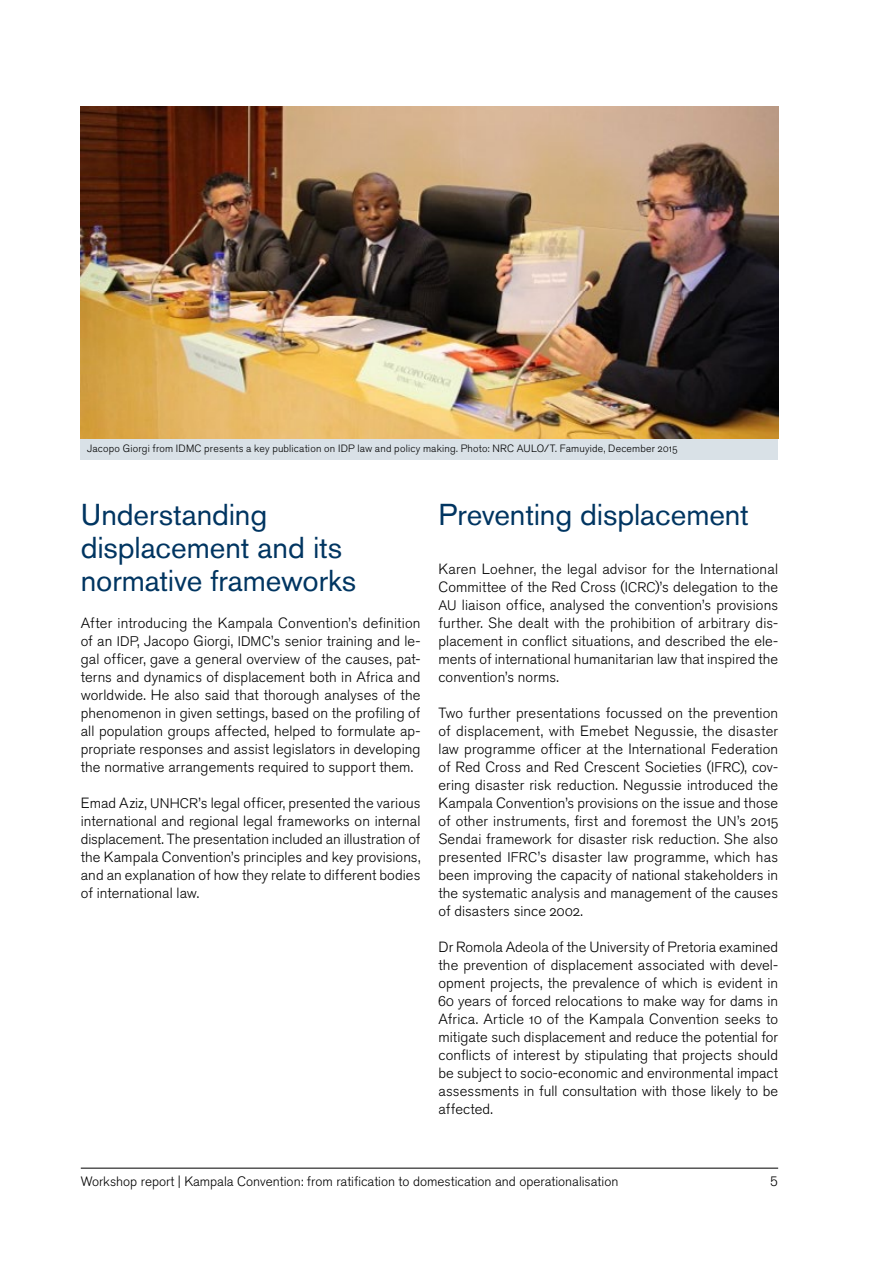
<style>
.page{position:relative;width:893px;height:1263px;background:#fff}
.page>*{position:absolute;margin:0;border:0;box-sizing:border-box;transform-origin:0 0}
.t1{font:30px/33px "Akzidenz Grotesk Pro";letter-spacing:-.005em;color:#003561}
.t2{font:300 14.7px/18px "Akzidenz Grotesk Pro";letter-spacing:.005em;color:#000;text-align:justify}
.t3{font:300 13.5px "Akzidenz Grotesk Pro";color:#000}
.t4{font:300 10.5px "Akzidenz Grotesk Pro";letter-spacing:.02em;color:#000}
.s1{font-size:13.8px}
</style>
<div class="page">
<hr style="left:81px;top:1168px;width:697px;height:1px;background:#000">
<div style="left:81px;top:438px;width:697px;height:21px;background:#d9e1e7"></div>
<img style="left:81px;top:106px;width:697px;height:333px">
<p class="t4" style="left:87px;top:442px;width:444px">Jacopo Giorgi from I DMC presents a key publication on I DP law and policy making. Photo: NRC AULO</p>
<p class="t4" style="left:544px;top:442px;width:135px">/T. Famuyide, December 2015</p>
<h1 class="t1" style="left:81px;top:498px;width:277px">Understanding displacement and its normative frameworks</h1>
<p class="t2" style="left:81px;top:614px;width:341px">After introducing the Kampala Convention’s definition of an <span class="s1">I DP</span>, Jacopo Giorgi, <span class="s1">I DMC</span>’s senior training and le&shy;gal officer, gave a general overview of the causes, pat&shy;terns and dynamics of displacement both in Africa and worldwide. He also said that thorough analyses of the phenomenon in given settings, based on the profiling of all population groups affected, helped to formulate ap&shy;propriate responses and assist legislators in developing the normative arrangements required to support them.</p>
<p class="t2" style="left:81px;top:794px;width:341px">Emad Aziz, <span class="s1">U NHCR</span>’s legal officer, presented the various international and regional legal frameworks on internal displacement. The presentation included an illustration of the Kampala Convention’s principles and key provisions, and an explanation of how they relate to different bodies of international law.</p>
<h1 class="t1" style="left:438px;top:498px;width:312px">Preventing displacement</h1>
<p class="t2" style="left:438px;top:560px;width:341px">Karen Loehner, the legal advisor for the I nternational<br>Committee of the Red Cross (<span class="s1">ICRC</span></p>
<p class="t2" style="left:438px;top:578px;width:341px;text-indent:217px">)’s delegation to the <span class="s1">AU</span> liaison office, analysed the convention’s provisions further. She dealt with the prohibition of arbitrary dis&shy;placement in conflict situations, and described the ele&shy;ments of international humanitarian law that inspired the convention’s norms.</p>
<p class="t2" style="left:438px;top:704px;width:341px">Two further presentations focussed on the prevention of displacement, with Emebet Negussie, the disaster law programme officer at the I nternational Federation of Red Cross and Red Crescent Societies (<span class="s1">IFRC</span></p>
<p class="t2" style="left:438px;top:758px;width:341px;text-indent:302px">), cov&shy;ering disaster risk reduction. Negussie introduced the Kampala Convention’s provisions on the issue and those of other instruments, first and foremost the <span class="s1">U N</span>’s 2015<br>Sendai framework for disaster risk reduction. She also presented <span class="s1">IFRC</span></p>
<p class="t2" style="left:438px;top:848px;width:341px;text-indent:99px">’s disaster law programme, which has been improving the capacity of national stakeholders in the systematic analysis and management of the causes of disasters since 2002.</p>
<p class="t2" style="left:438px;top:938px;width:341px">Dr Romola Adeola of the U niversity of Pretoria examined the prevention of displacement associated with devel&shy;opment projects, the prevalence of which is evident in 60 years of forced relocations to make way for dams in Africa. Article 10 of the Kampala Convention seeks to mitigate such displacement and reduce the potential for conflicts of interest by stipulating that projects should be subject to socio-economic and environmental impact assessments in full consultation with those likely to be affected.</p>
<p class="t3" style="left:81px;top:1173px;width:539px">Workshop report | Kampala Convention: from ratification to domestication and operationalisation</p>
<p class="t3" style="left:770px;top:1173px;width:9px">5</p>
</div>
